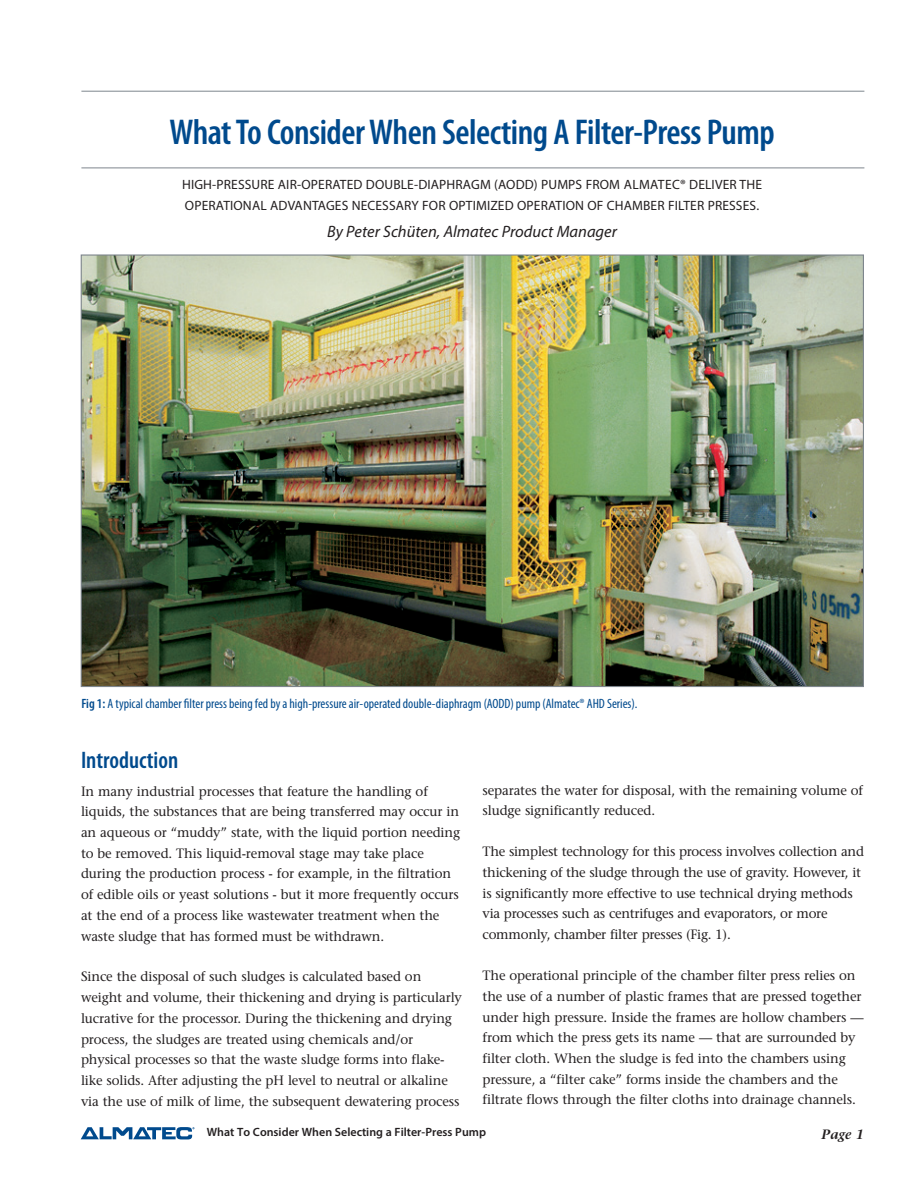
<style>
.page{position:relative;width:918px;height:1188px;background:#fff}
.page>*{position:absolute;margin:0;border:0;box-sizing:border-box;transform-origin:0 0}
.t1{font:600 condensed 36px "Myriad Pro";letter-spacing:-.015em;color:#004a8d}
.t2{font:600 condensed 24px "Myriad Pro";color:#004a8d}
.t3{font:italic 16.5px "Myriad Pro";color:#231f20}
.t4{font:13.5px/20.7px "Stone Serif";letter-spacing:-.01em;color:#231f20}
.t5{font:13.5px/21px "Myriad Pro";letter-spacing:.01em;color:#231f20}
.t6{font:condensed 13.5px "Myriad Pro";color:#004a8d}
.t7{font:italic 600 13.5px "Stone Serif";color:#231f20}
.t8{font:600 12px "Myriad Pro";color:#231f20}
.s1{font-weight:600}
</style>
<div class="page">
<svg style="left:81px;top:1127px;width:113px;height:12px"></svg>
<hr style="left:81px;top:168px;width:783px;height:1px;background:#7e868d">
<hr style="left:81px;top:91px;width:783px;height:1px;background:#7e868d">
<img style="left:83px;top:256px;width:779px;height:429px">
<h1 class="t1" style="left:169px;top:113px;width:607px">What To Consider When Selecting A Filter-Press Pump</h1>
<p class="t5" style="left:182px;top:174px;width:581px">HIGH-PRESSURE AIR-OPERATED DOUBLE-DIAPHRAGM (AODD) PUMPS FROM ALMATEC® DELIVER THE<br>OPERATIONAL ADVANTAGES NECESSARY FOR OPTIMIZED OPERATION OF CHAMBER FILTER PRESSES.</p>
<p class="t3" style="left:327px;top:221px;width:291px">By Peter Schüten, Almatec Product Manager</p>
<p class="t6" style="left:81px;top:696px;width:558px"><span class="s1">Fig 1:</span> A typical chamber filter press being fed by a high-pressure air-operated double-diaphragm (AODD) pump (Almatec® AHD Series).</p>
<h2 class="t2" style="left:81px;top:747px;width:99px">Introduction</h2>
<p class="t4" style="left:81px;top:781px;width:381px">In many industrial processes that feature the handling of liquids, the substances that are being transferred may occur in an aqueous or “muddy” state, with the liquid portion needing to be removed. This liquid-removal stage may take place during the production process - for example, in the filtration of edible oils or yeast solutions - but it more frequently occurs at the end of a process like wastewater treatment when the waste sludge that has formed must be withdrawn.</p>
<p class="t4" style="left:81px;top:966px;width:383px">Since the disposal of such sludges is calculated based on weight and volume, their thickening and drying is particularly lucrative for the processor. During the thickening and drying process, the sludges are treated using chemicals and/or physical processes so that the waste sludge forms into flake&shy;like solids. After adjusting the pH level to neutral or alkaline via the use of milk of lime, the subsequent dewatering process</p>
<p class="t4" style="left:483px;top:780px;width:382px">separates the water for disposal, with the remaining volume of sludge significantly reduced.</p>
<p class="t4" style="left:483px;top:841px;width:383px">The simplest technology for this process involves collection and thickening of the sludge through the use of gravity. However, it is significantly more effective to use technical drying methods via processes such as centrifuges and evaporators, or more commonly, chamber filter presses (Fig. 1).</p>
<p class="t4" style="left:483px;top:965px;width:383px">The operational principle of the chamber filter press relies on the use of a number of plastic frames that are pressed together under high pressure. Inside the frames are hollow chambers — from which the press gets its name — that are surrounded by filter cloth. When the sludge is fed into the chambers using pressure, a “filter cake” forms inside the chambers and the filtrate flows through the filter cloths into drainage channels.</p>
<p class="t8" style="left:207px;top:1124px;width:281px">What To Consider When Selecting a Filter-Press Pump</p>
<p class="t7" style="left:822px;top:1126px;width:44px">Page 1</p>
</div>
